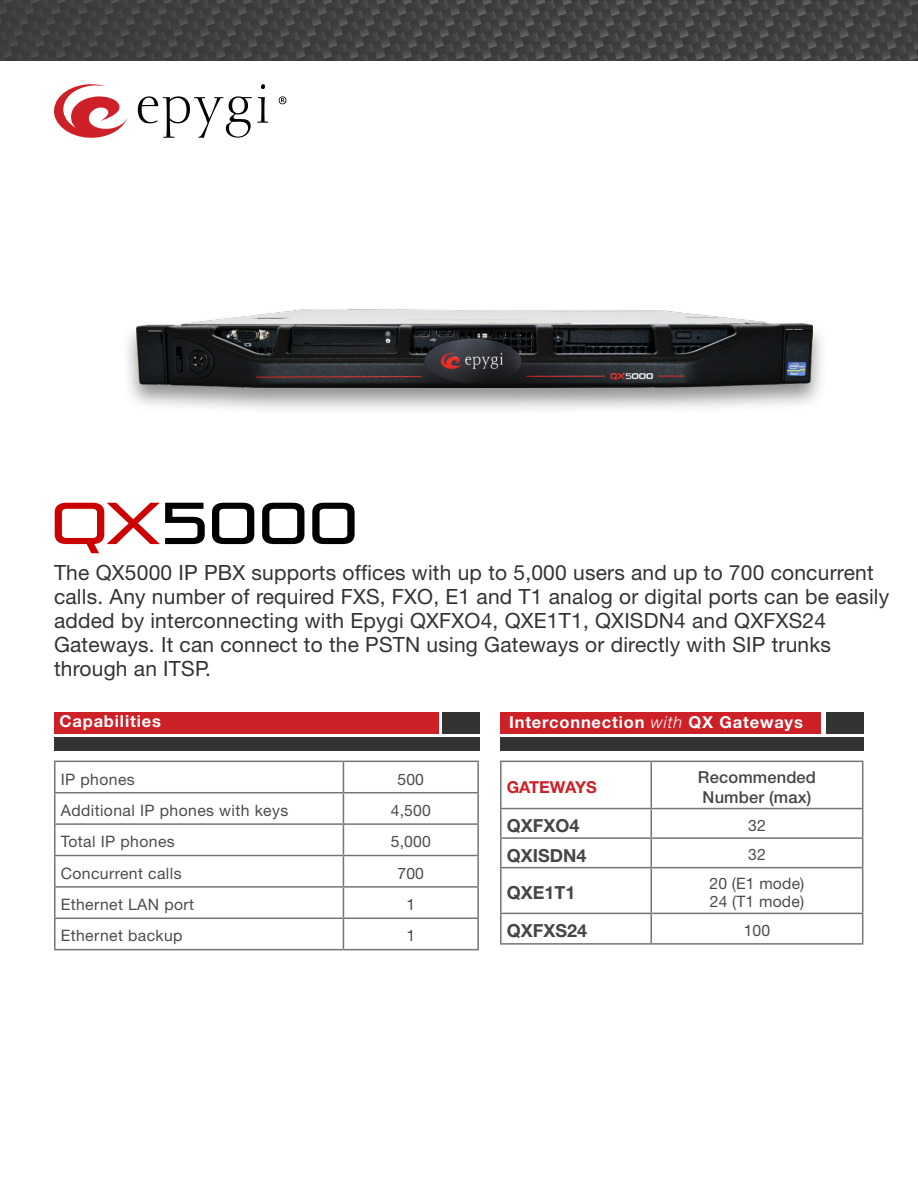
<style>
.page{position:relative;width:918px;height:1188px;background:#fff}
.page>*{position:absolute;margin:0;border:0;box-sizing:border-box;transform-origin:0 0}
.t1{font:21px/24px "Helvetica Neue";letter-spacing:.01em;color:#323332}
.t2{font:700 18px "Helvetica Neue";color:#474546}
.ProductNames{font:700 16.5px "Helvetica Neue";letter-spacing:.05em;color:#fff}
.t3{font:500 16.5px "Helvetica Neue";letter-spacing:.01em;color:#474546}
.t4{font:700 16.5px "Helvetica Neue";color:#cd2027}
.t5{font:15.75px "Helvetica Neue";letter-spacing:.025em;color:#4f4b4b}
.s1{font-weight:300;font-style:italic}
</style>
<div class="page">
<div style="left:121px;top:306px;width:707px;height:109px;background:#6c6d70;opacity:.75"></div>
<img style="left:136px;top:310px;width:677px;height:77px">
<svg style="left:56px;top:762px;width:287px;height:187px"></svg>
<svg style="left:344px;top:762px;width:133px;height:187px"></svg>
<hr style="left:54px;top:761px;width:289px;height:1px;background:#747477">
<hr style="left:54px;top:762px;width:2px;height:30px;background:#747477">
<hr style="left:343px;top:761px;width:136px;height:1px;background:#747477">
<hr style="left:343px;top:762px;width:1px;height:30px;background:#747477">
<hr style="left:477px;top:762px;width:2px;height:30px;background:#747477">
<hr style="left:54px;top:792px;width:289px;height:1px;background:#747477">
<hr style="left:54px;top:793px;width:2px;height:30px;background:#747477">
<hr style="left:343px;top:792px;width:136px;height:1px;background:#747477">
<hr style="left:343px;top:793px;width:1px;height:30px;background:#747477">
<hr style="left:477px;top:793px;width:2px;height:30px;background:#747477">
<hr style="left:54px;top:823px;width:289px;height:2px;background:#747477">
<hr style="left:54px;top:825px;width:2px;height:30px;background:#747477">
<hr style="left:343px;top:823px;width:136px;height:2px;background:#747477">
<hr style="left:343px;top:825px;width:1px;height:30px;background:#747477">
<hr style="left:477px;top:825px;width:2px;height:30px;background:#747477">
<hr style="left:54px;top:855px;width:289px;height:1px;background:#747477">
<hr style="left:54px;top:856px;width:2px;height:30px;background:#747477">
<hr style="left:343px;top:855px;width:136px;height:1px;background:#747477">
<hr style="left:343px;top:856px;width:1px;height:30px;background:#747477">
<hr style="left:477px;top:856px;width:2px;height:30px;background:#747477">
<hr style="left:54px;top:886px;width:289px;height:2px;background:#747477">
<hr style="left:54px;top:888px;width:2px;height:30px;background:#747477">
<hr style="left:343px;top:886px;width:136px;height:2px;background:#747477">
<hr style="left:343px;top:888px;width:1px;height:30px;background:#747477">
<hr style="left:477px;top:888px;width:2px;height:30px;background:#747477">
<hr style="left:54px;top:918px;width:289px;height:1px;background:#747477">
<hr style="left:54px;top:919px;width:2px;height:30px;background:#747477">
<hr style="left:343px;top:918px;width:136px;height:1px;background:#747477">
<hr style="left:343px;top:919px;width:1px;height:30px;background:#747477">
<hr style="left:477px;top:919px;width:2px;height:30px;background:#747477">
<hr style="left:54px;top:949px;width:289px;height:1px;background:#747477">
<hr style="left:343px;top:949px;width:136px;height:1px;background:#747477">
<hr style="left:500px;top:761px;width:151px;height:1px;background:#747477">
<hr style="left:500px;top:762px;width:2px;height:46px;background:#747477">
<hr style="left:500px;top:808px;width:151px;height:1px;background:#747477">
<hr style="left:500px;top:809px;width:2px;height:28px;background:#747477">
<hr style="left:500px;top:837px;width:151px;height:2px;background:#747477">
<hr style="left:500px;top:839px;width:2px;height:28px;background:#747477">
<hr style="left:500px;top:867px;width:151px;height:1px;background:#747477">
<hr style="left:500px;top:868px;width:2px;height:45px;background:#747477">
<hr style="left:500px;top:913px;width:151px;height:1px;background:#747477">
<hr style="left:500px;top:914px;width:2px;height:29px;background:#747477">
<svg style="left:501px;top:761px;width:362px;height:182px"></svg>
<hr style="left:500px;top:943px;width:151px;height:2px;background:#747477">
<hr style="left:651px;top:943px;width:212px;height:2px;background:#747477">
<div style="left:500px;top:737px;width:363px;height:14px;background:#323332"></div>
<div style="left:500px;top:712px;width:321px;height:22px;background:#cd2027"></div>
<div style="left:826px;top:712px;width:37px;height:22px;background:#323332"></div>
<div style="left:54px;top:712px;width:384px;height:22px;background:#cd2027"></div>
<div style="left:54px;top:737px;width:426px;height:14px;background:#323332"></div>
<div style="left:442px;top:712px;width:38px;height:22px;background:#323332"></div>
<svg style="left:55px;top:503px;width:150px;height:50px"></svg>
<svg style="left:212px;top:503px;width:42px;height:41px"></svg>
<svg style="left:262px;top:503px;width:42px;height:41px"></svg>
<svg style="left:312px;top:503px;width:43px;height:41px"></svg>
<img style="left:0;top:0;width:918px;height:61px">
<svg style="left:279px;top:96px;width:7px;height:8px"></svg>
<svg style="left:138px;top:84px;width:130px;height:54px"></svg>
<svg style="left:54px;top:84px;width:73px;height:54px"></svg>
<p class="t1" style="left:54px;top:561px;width:837px">The QX5000 IP PBX supports offices with up to 5,000 users and up to 700 concurrent calls. Any number of required FXS, FXO, E1 and T1 analog or digital ports can be easily added by interconnecting with Epygi QXFXO4, QXE1T1, QXISDN4 and QXFXS24</p>
<p class="t1" style="left:54px;top:633px;width:779px">Gateways. It can connect to the PSTN using Gateways or directly with SIP trunks through an ITSP.</p>
<p class="ProductNames" style="left:59px;top:709px;width:103px">Capabilities</p>
<p class="ProductNames" style="left:509px;top:709px;width:295px">Interconnection <span class="s1">with</span> QX Gateways</p>
<p class="t5" style="left:61px;top:768px;width:76px">IP phones</p>
<p class="t5" style="left:397px;top:768px;width:28px">500</p>
<p class="t5" style="left:61px;top:799px;width:229px">Additional IP phones with keys</p>
<p class="t5" style="left:391px;top:799px;width:42px">4,500</p>
<p class="t5" style="left:61px;top:830px;width:116px">Total IP phones</p>
<p class="t5" style="left:391px;top:830px;width:42px">5,000</p>
<p class="t5" style="left:61px;top:862px;width:122px">Concurrent calls</p>
<p class="t5" style="left:397px;top:862px;width:28px">700</p>
<p class="t5" style="left:61px;top:893px;width:135px">Ethernet LAN port</p>
<p class="t5" style="left:406px;top:893px;width:10px">1</p>
<p class="t5" style="left:61px;top:924px;width:123px">Ethernet backup</p>
<p class="t5" style="left:406px;top:924px;width:10px">1</p>
<p class="t4" style="left:507px;top:774px;width:92px">GATEWAYS</p>
<p class="t3" style="left:698px;top:764px;width:120px">Recommended</p>
<p class="t3" style="left:703px;top:783px;width:110px">Number (max)</p>
<p class="t2" style="left:507px;top:812px;width:74px">QXFXO4</p>
<p class="t5" style="left:748px;top:814px;width:19px">32</p>
<p class="t2" style="left:507px;top:841px;width:81px">QXISDN4</p>
<p class="t5" style="left:748px;top:843px;width:19px">32</p>
<p class="t2" style="left:507px;top:879px;width:70px">QXE1T1</p>
<p class="t5" style="left:710px;top:872px;width:96px">20 (E1 mode)</p>
<p class="t5" style="left:710px;top:890px;width:96px">24 (T1 mode)</p>
<p class="t2" style="left:507px;top:917px;width:82px">QXFXS24</p>
<p class="t5" style="left:744px;top:919px;width:28px">100</p>
</div>
